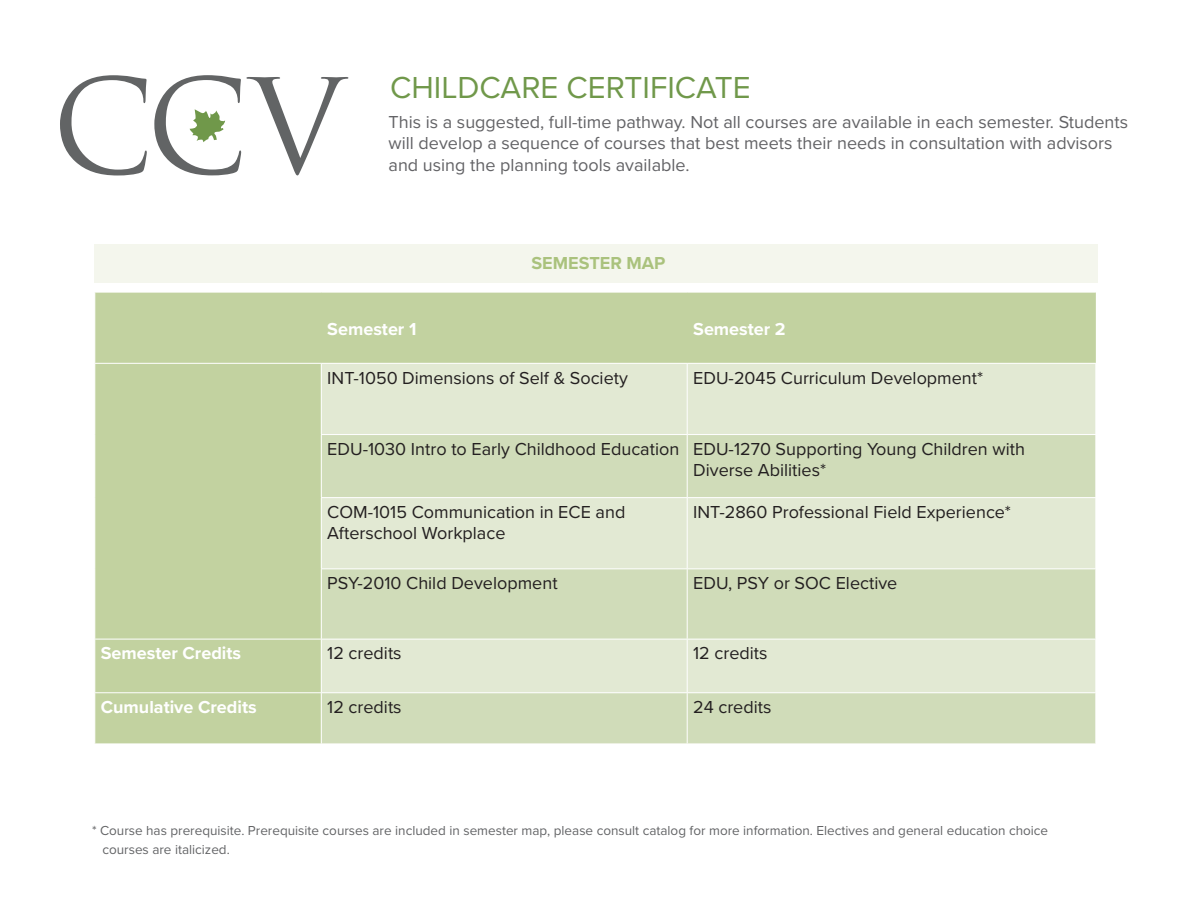
<style>
.page{position:relative;width:1188px;height:918px;background:#fff}
.page>*{position:absolute;margin:0;border:0;box-sizing:border-box;transform-origin:0 0}
.t1{font:31.5px "Proxima Nova";color:#70984a}
.Table_content{font:18px/21.6px "Proxima Nova";color:#231f20}
.paragraph{font:18px/21.6px "Proxima Nova";color:#636366}
.Column_header_p1{font:700 18px "Proxima Nova";color:#fff}
.Semester_Map{font:700 18px "Proxima Nova";color:#aac27d}
.Prerequisite{font:13.5px/19.8px "Proxima Nova";color:#636466}
</style>
<div class="page">
<svg style="left:60px;top:75px;width:87px;height:100px"></svg>
<svg style="left:154px;top:75px;width:194px;height:100px"></svg>
<div style="left:95px;top:293px;width:1001px;height:451px;background:#c2d2a0"></div>
<div style="left:322px;top:364px;width:773px;height:70px;background:#e2e9d3"></div>
<svg style="left:322px;top:435px;width:773px;height:309px;background:#d7e1c3"></svg>
<hr style="left:321px;top:364px;width:1px;height:70px;background:#fff">
<hr style="left:687px;top:364px;width:1px;height:70px;background:#fff">
<hr style="left:1095px;top:364px;width:1px;height:70px;background:#fff">
<hr style="left:321px;top:434px;width:366px;height:1px;background:#fff">
<hr style="left:321px;top:435px;width:1px;height:62px;background:#fff">
<hr style="left:687px;top:434px;width:409px;height:1px;background:#fff">
<hr style="left:687px;top:435px;width:1px;height:62px;background:#fff">
<hr style="left:1095px;top:435px;width:1px;height:62px;background:#fff">
<hr style="left:321px;top:497px;width:366px;height:1px;background:#fff">
<hr style="left:321px;top:498px;width:1px;height:70px;background:#fff">
<hr style="left:687px;top:497px;width:409px;height:1px;background:#fff">
<hr style="left:687px;top:498px;width:1px;height:70px;background:#fff">
<hr style="left:1095px;top:498px;width:1px;height:70px;background:#fff">
<hr style="left:321px;top:568px;width:366px;height:1px;background:#fff">
<hr style="left:321px;top:569px;width:1px;height:70px;background:#fff">
<hr style="left:687px;top:568px;width:409px;height:1px;background:#fff">
<hr style="left:687px;top:569px;width:1px;height:70px;background:#fff">
<hr style="left:1095px;top:569px;width:1px;height:70px;background:#fff">
<hr style="left:94px;top:639px;width:227px;height:1px;background:#fff">
<hr style="left:321px;top:639px;width:366px;height:1px;background:#fff">
<hr style="left:321px;top:639px;width:1px;height:53px;background:#fff">
<hr style="left:687px;top:639px;width:409px;height:1px;background:#fff">
<hr style="left:687px;top:639px;width:1px;height:53px;background:#fff">
<hr style="left:1095px;top:639px;width:1px;height:53px;background:#fff">
<hr style="left:94px;top:692px;width:227px;height:1px;background:#fff">
<hr style="left:321px;top:692px;width:366px;height:1px;background:#fff">
<hr style="left:321px;top:693px;width:1px;height:51px;background:#fff">
<hr style="left:687px;top:692px;width:409px;height:1px;background:#fff">
<hr style="left:687px;top:693px;width:1px;height:51px;background:#fff">
<hr style="left:1095px;top:693px;width:1px;height:51px;background:#fff">
<hr style="left:94px;top:363px;width:227px;height:1px;background:#fff">
<hr style="left:321px;top:363px;width:366px;height:1px;background:#fff">
<hr style="left:687px;top:363px;width:409px;height:1px;background:#fff">
<div style="left:94px;top:245px;width:1004px;height:38px;background:#f4f6ed"></div>
<p class="t1" style="left:390px;top:64px;width:362px">CHILDCARE CERTIFICATE</p>
<p class="paragraph" style="left:389px;top:110px;width:741px">This is a suggested, full-time pathway. Not all courses are available in each semester. Students will develop a sequence of courses that best meets their needs in consultation with advisors and using the planning tools available.</p>
<p class="Semester_Map" style="left:532px;top:250px;width:135px">SEMESTER MAP</p>
<p class="Column_header_p1" style="left:327px;top:315px;width:91px">Semester 1</p>
<p class="Column_header_p1" style="left:693px;top:315px;width:94px">Semester 2</p>
<p class="Table_content" style="left:327px;top:366px;width:302px">INT-1050 Dimensions of Self &amp; Society</p>
<p class="Table_content" style="left:693px;top:366px;width:292px">EDU-2045 Curriculum Development*</p>
<p class="Table_content" style="left:327px;top:437px;width:353px">EDU-1030 Intro to Early Childhood Education</p>
<p class="Table_content" style="left:693px;top:437px;width:333px">EDU-1270 Supporting Young Children with<br>Diverse Abilities*</p>
<p class="Table_content" style="left:327px;top:500px;width:300px">COM-1015 Communication in ECE and<br>Afterschool Workplace</p>
<p class="Table_content" style="left:693px;top:500px;width:319px">INT-2860 Professional Field Experience*</p>
<p class="Table_content" style="left:327px;top:571px;width:232px">PSY-2010 Child Development</p>
<p class="Table_content" style="left:693px;top:571px;width:206px">EDU, PSY or SOC Elective</p>
<p class="Column_header_p1" style="left:101px;top:640px;width:142px">Semester Credits</p>
<p class="Table_content" style="left:327px;top:642px;width:76px">12 credits</p>
<p class="Table_content" style="left:693px;top:642px;width:76px">12 credits</p>
<p class="Column_header_p1" style="left:101px;top:694px;width:157px">Cumulative Credits</p>
<p class="Table_content" style="left:327px;top:695px;width:76px">12 credits</p>
<p class="Table_content" style="left:693px;top:695px;width:80px">24 credits</p>
<p class="Prerequisite" style="left:102px;top:820px;width:947px;text-indent:-10px">* Course has prerequisite. Prerequisite courses are included in semester map, please consult catalog for more information. Electives and general education choice courses are italicized.</p>
</div>
